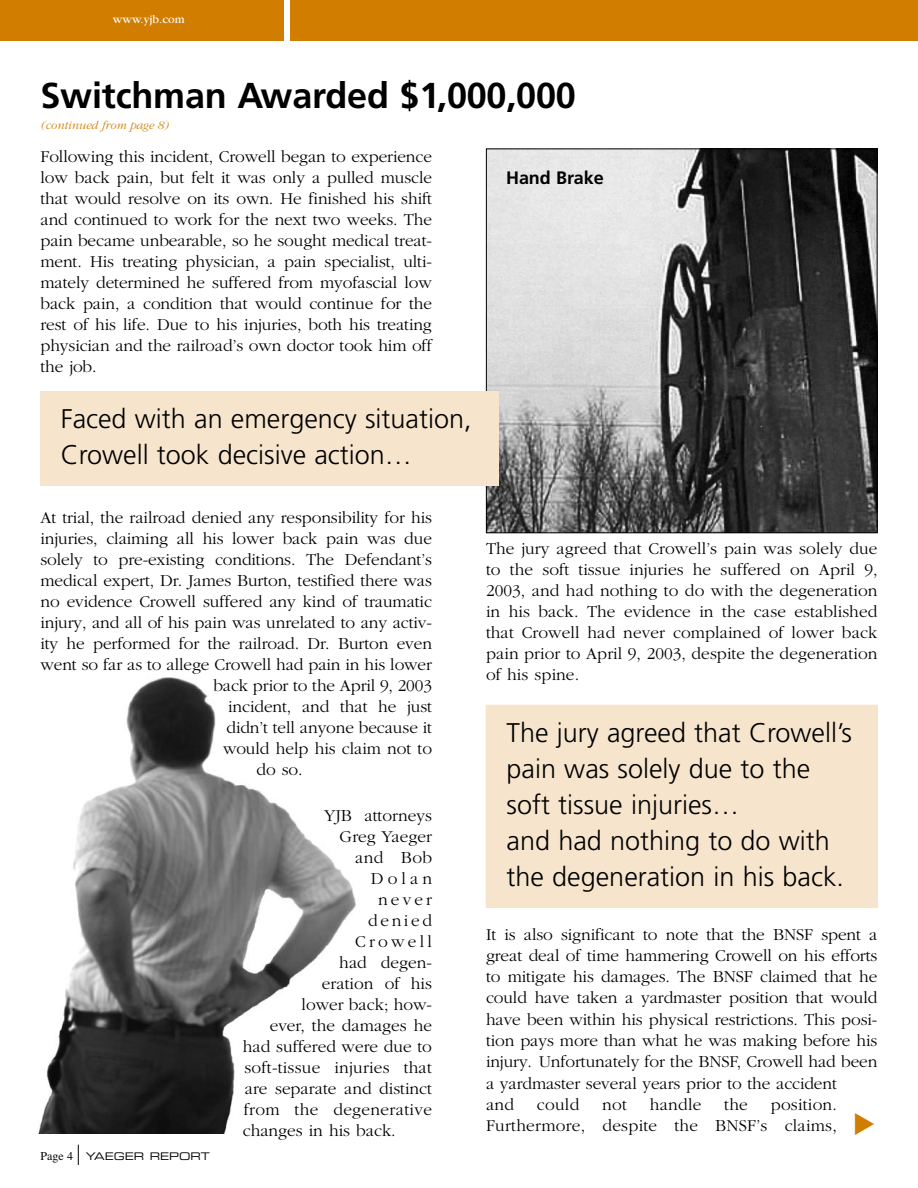
<style>
.page{position:relative;width:918px;height:1188px;background:#fff}
.page>*{position:absolute;margin:0;border:0;box-sizing:border-box;transform-origin:0 0}
.t1{font:700 36px "Frutiger";letter-spacing:-.005em;color:#000}
.t2{font:300 27px/36px "Frutiger";color:#000}
.t3{font:700 18px "Frutiger";letter-spacing:-.005em;color:#000}
.t4{font:300 17.25px/21px "Garamond";letter-spacing:-.005em;color:#000;text-align:justify}
.t5{font:300 17.25px/21.3px "Garamond";letter-spacing:.015em;color:#000;text-align:right}
.t6{font:300 17.25px "Garamond";letter-spacing:.02em;color:#000}
.t7{font:300 17.25px "Garamond";letter-spacing:.19em;color:#000}
.t8{font:italic 300 12px "Garamond";color:#d17e00}
.t9{font:12px "Garamond";color:#fff}
.t10{font:10.5px "Eurostile Extended Two";color:#000}
.s1{font-family:"Times";font-size:12px}
</style>
<div class="page">
<div style="left:290px;top:0;width:628px;height:40px;background:#d17e00"></div>
<div style="left:0;top:0;width:284px;height:40px;background:#d17e00"></div>
<img style="left:488px;top:150px;width:388px;height:381px">
<div style="left:40px;top:392px;width:460px;height:94px;background:#f6e5cc"></div>
<div style="left:486px;top:705px;width:391px;height:202px;background:#f6e5cc"></div>
<div style="left:486px;top:705px;width:392px;height:203px;border:1px solid #f6e5cc"></div>
<img style="left:38px;top:677px;width:318px;height:457px">
<svg style="left:78px;top:1145px;width:1px;height:20px"></svg>
<p class="t9" style="left:113px;top:15px;width:73px">www.yjb.com</p>
<h1 class="t1" style="left:40px;top:81px;width:537px">Switchman Awarded $1,000,000</h1>
<p class="t8" style="left:40px;top:121px;width:129px">(continued from page 8)</p>
<p class="t4" style="left:40px;top:148px;width:393px">Following this incident, Crowell began to experience low back pain, but felt it was only a pulled muscle that would resolve on its own. He finished his shift and continued to work for the next two weeks. The pain became unbearable, so he sought medical treat&shy;ment. His treating physician, a pain specialist, ulti&shy;mately determined he suffered from myofascial low back pain, a condition that would continue for the rest of his life. Due to his injuries, both his treating physician and the railroad’s own doctor took him off the job.</p>
<h2 class="t2" style="left:61px;top:403px;width:412px">Faced with an emergency situation,<br>Crowell took decisive action…</h2>
<p class="t3" style="left:506px;top:170px;width:99px">Hand Brake</p>
<p class="t4" style="left:40px;top:508px;width:393px">At trial, the railroad denied any responsibility for his</p>
<p class="t4" style="left:40px;top:529px;width:393px">injuries, claiming all his lower back pain was due</p>
<p class="t4" style="left:40px;top:550px;width:393px">solely to pre-existing conditions. The Defendant’s</p>
<p class="t4" style="left:40px;top:571px;width:393px">medical expert, Dr. James Burton, testified there was</p>
<p class="t4" style="left:40px;top:592px;width:393px">no evidence Crowell suffered any kind of traumatic</p>
<p class="t4" style="left:40px;top:613px;width:393px">injury, and all of his pain was unrelated to any activ-</p>
<p class="t4" style="left:40px;top:634px;width:393px">ity he performed for the railroad. Dr. Burton even</p>
<p class="t4" style="left:40px;top:655px;width:393px">went so far as to allege Crowell had pain in his lower</p>
<p class="t4" style="left:213px;top:676px;width:220px">back prior to the April 9, 2003</p>
<p class="t4" style="left:228px;top:697px;width:205px">incident, and that he just</p>
<p class="t4" style="left:226px;top:718px;width:207px">didn’t tell anyone because it</p>
<p class="t4" style="left:223px;top:739px;width:211px">would help his claim not to</p>
<p class="t4" style="left:257px;top:760px;width:47px">do so.</p>
<p class="t4" style="left:324px;top:806px;width:109px">YJB attorneys</p>
<p class="t4" style="left:340px;top:827px;width:94px">Greg Yaeger</p>
<p class="t4" style="left:355px;top:848px;width:78px">and Bob</p>
<p class="t4" style="left:371px;top:869px;width:63px">Dolan</p>
<p class="t4" style="left:378px;top:890px;width:55px">never</p>
<p class="t4" style="left:368px;top:911px;width:65px">denied</p>
<p class="t7" style="left:355px;top:935px;width:78px">Crowell</p>
<p class="t4" style="left:339px;top:953px;width:94px">had degen-</p>
<p class="t4" style="left:322px;top:974px;width:112px">eration of his</p>
<p class="t4" style="left:302px;top:995px;width:132px">lower back; how-</p>
<p class="t4" style="left:270px;top:1016px;width:164px">ever, the damages he</p>
<p class="t4" style="left:243px;top:1037px;width:191px">had suffered were due to</p>
<p class="t5" style="left:244px;top:1058px;width:189px">soft-tissue injuries that</p>
<p class="t4" style="left:245px;top:1079px;width:189px">are separate and distinct</p>
<p class="t6" style="left:244px;top:1103px;width:190px">from the degenerative</p>
<p class="t4" style="left:243px;top:1121px;width:155px">changes in his back.</p>
<p class="t10" style="left:40px;top:1153px;width:171px"><span class="s1">Page 4</span> YAEGER REPORT</p>
<p class="t4" style="left:486px;top:540px;width:393px">The jury agreed that Crowell’s pain was solely due to the soft tissue injuries he suffered on April 9, 2003, and had nothing to do with the degeneration in his back. The evidence in the case established that Crowell had never complained of lower back pain prior to April 9, 2003, despite the degeneration of his spine.</p>
<h2 class="t2" style="left:507px;top:716px;width:347px">The jury agreed that Crowell’s pain was solely due to the soft tissue injuries…<br>and had nothing to do with the degeneration in his back.</h2>
<p class="t4" style="left:486px;top:925px;width:393px;text-align:left">It is also significant to note that the BNSF spent a great deal of time hammering Crowell on his efforts to mitigate his damages. The BNSF claimed that he could have taken a yardmaster position that would have been within his physical restrictions. This posi&shy;tion pays more than what he was making before his injury. Unfortunately for the BNSF, Crowell had been a yardmaster several years prior to the accident<br>and</p>
<p class="t4" style="left:537px;top:1095px;width:44px">could</p>
<p class="t4" style="left:602px;top:1095px;width:26px">not</p>
<p class="t4" style="left:650px;top:1095px;width:53px">handle</p>
<p class="t4" style="left:724px;top:1095px;width:25px">the</p>
<p class="t5" style="left:486px;top:1095px;width:352px">position.<br>Furthermore, despite the BNSF’s claims,</p>
</div>
